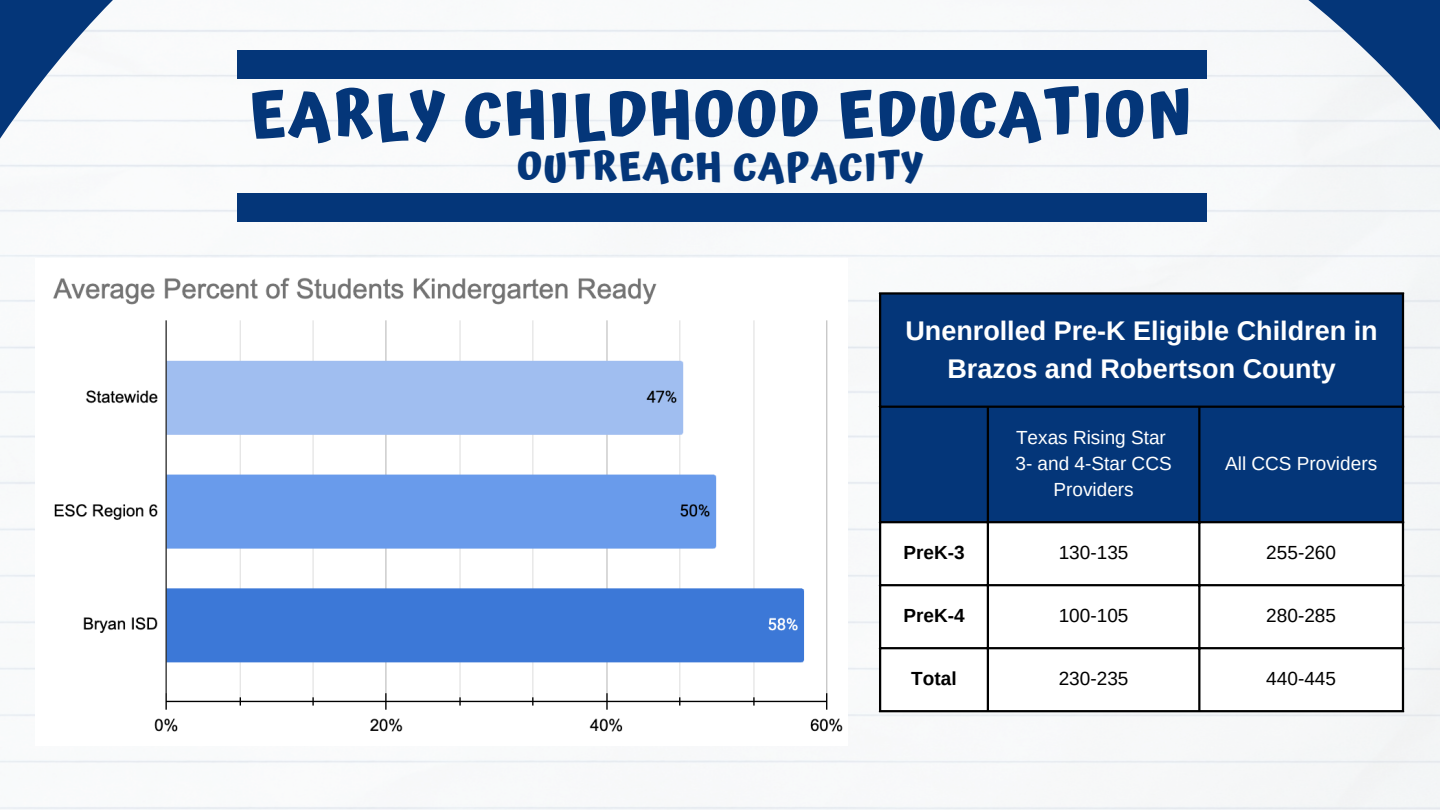
<style>
.page{position:relative;width:1440px;height:810px;background:#fff}
.page>*{position:absolute;margin:0;border:0;box-sizing:border-box;transform-origin:0 0}
.t1{font:700 62.9px "Atma";letter-spacing:.03em;color:#043679}
.t2{font:700 38.9px "Atma";letter-spacing:.03em;color:#043679}
.t3{font:700 27px/37.5px "Arimo";color:#fff;text-align:center}
.t4{font:19px/26.2px "Arimo";color:#fff;text-align:center}
.t5{font:19px "Arimo";color:#000}
.t6{font:700 19px "Arimo";color:#000}
</style>
<div class="page">
<img style="left:0;top:29px;width:1440px;height:781px">
<svg style="left:1207px;top:0;width:233px;height:222px;fill:#f5f6f7"></svg>
<svg style="left:0;top:0;width:238px;height:231px"></svg>
<div style="left:238px;top:194px;width:969px;height:28px;background:#043679"></div>
<div style="left:238px;top:51px;width:969px;height:28px;background:#043679"></div>
<div style="left:881px;top:295px;width:521px;height:226px;background:#043679"></div>
<svg style="left:881px;top:523px;width:521px;height:187px"></svg>
<hr style="left:879px;top:295px;width:2px;height:415px;background:#000">
<hr style="left:987px;top:408px;width:2px;height:302px;background:#000">
<hr style="left:1198px;top:408px;width:2px;height:302px;background:#000">
<hr style="left:1402px;top:295px;width:2px;height:415px;background:#000">
<hr style="left:879px;top:292px;width:525px;height:3px;background:#000">
<hr style="left:879px;top:406px;width:525px;height:2px;background:#000">
<hr style="left:879px;top:521px;width:525px;height:2px;background:#000">
<hr style="left:879px;top:584px;width:525px;height:2px;background:#000">
<hr style="left:879px;top:647px;width:525px;height:2px;background:#000">
<hr style="left:879px;top:710px;width:525px;height:2px;background:#000">
<img style="left:36px;top:258px;width:811px;height:488px">
<p class="t1" style="left:248px;top:78px;width:945px">EARLY CHILDHOOD EDUCATION</p>
<p class="t2" style="left:517px;top:143px;width:408px">OUTREACH CAPACITY</p>
<p class="t3" style="left:905px;top:312px;width:474px">Unenrolled Pre-K Eligible Children in<br>Brazos and Robertson County</p>
<p class="t4" style="left:1016px;top:424px;width:151px">Texas Rising Star</p>
<p class="t4" style="left:1015px;top:450px;width:158px">3- and 4-Star CCS<br>Providers</p>
<h1 class="t4" style="left:1225px;top:450px;width:154px">All CCS Providers</h1>
<p class="t6" style="left:903px;top:542px;width:63px">PreK-3</p>
<p class="t5" style="left:1059px;top:542px;width:71px">130-135</p>
<p class="t5" style="left:1266px;top:542px;width:71px">255-260</p>
<p class="t6" style="left:903px;top:605px;width:63px">PreK-4</p>
<p class="t5" style="left:1059px;top:605px;width:71px">100-105</p>
<p class="t5" style="left:1266px;top:605px;width:71px">280-285</p>
<p class="t6" style="left:911px;top:668px;width:47px">Total</p>
<p class="t5" style="left:1059px;top:668px;width:71px">230-235</p>
<p class="t5" style="left:1266px;top:668px;width:71px">440-445</p>
</div>
